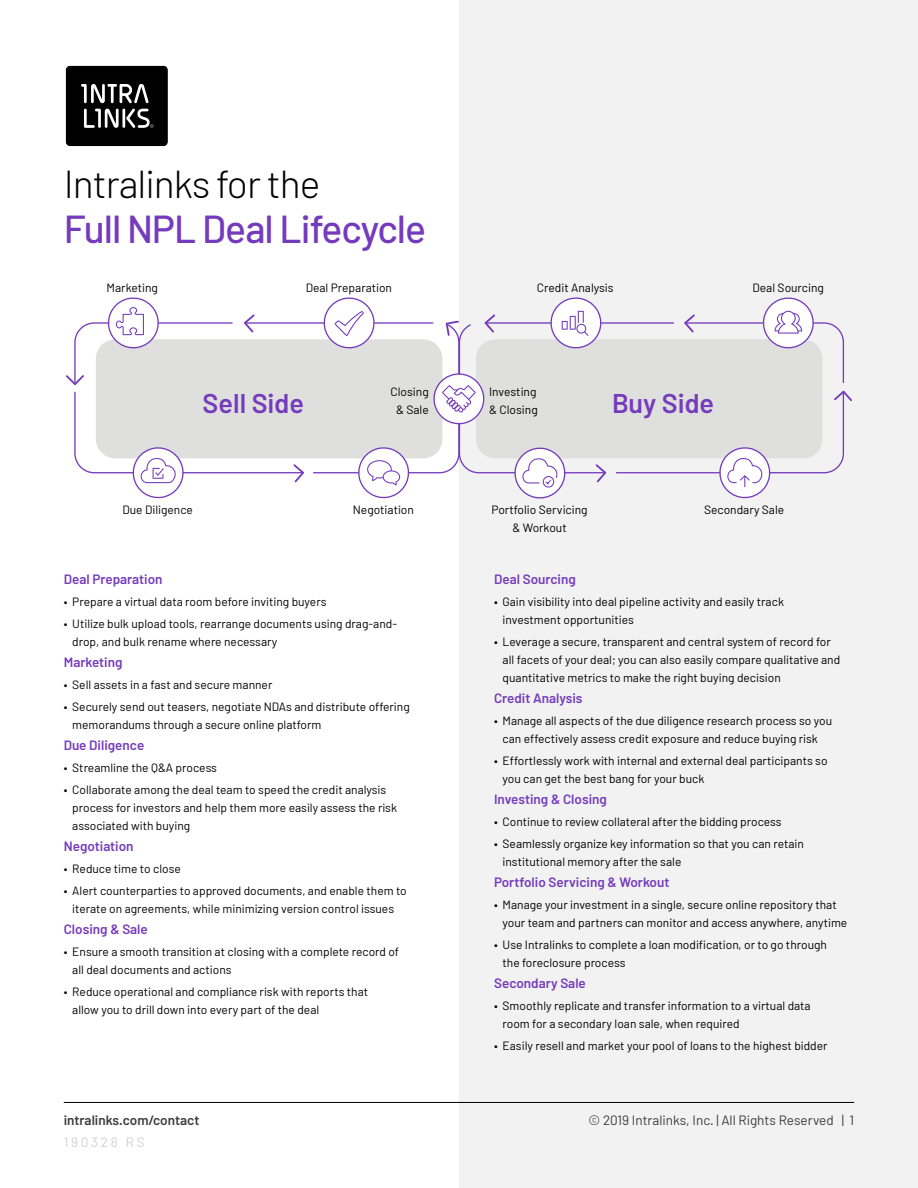
<style>
.page{position:relative;width:918px;height:1188px;background:#fff}
.page>*{position:absolute;margin:0;border:0;box-sizing:border-box;transform-origin:0 0}
.t1{font:500 39px "Barlow";letter-spacing:-.025em;color:#753bbd}
.t2{font:300 39px "Barlow";letter-spacing:-.025em;color:#000}
.t3{font:600 27px "Barlow";color:#753bbd}
.t4{font:600 13.5px "Barlow";color:#753bbd}
.t5{font:13.5px "Barlow";color:#3c3c3b}
.t6{font:600 13.5px "Barlow";color:#3c3c3b}
.t7{font:13.5px "Barlow";letter-spacing:.2em;color:#d0d0d0}
.t8{font:12px/18px "Barlow";color:#000}
</style>
<div class="page">
<div style="left:459px;top:0;width:459px;height:1188px;background:#f2f2f2"></div>
<hr style="left:246px;top:322px;width:187px;height:2px;background:#753bbd">
<svg style="left:66px;top:297px;width:240px;height:202px"></svg>
<div style="left:476px;top:339px;width:346px;height:119px;background:#dfdfde;border-radius:19px"></div>
<hr style="left:486px;top:322px;width:187px;height:2px;background:#753bbd">
<svg style="left:615px;top:297px;width:237px;height:202px"></svg>
<svg style="left:312px;top:297px;width:296px;height:202px"></svg>
<hr style="left:64px;top:1102px;width:790px;height:1px;background:#000">
<svg style="left:65px;top:65px;width:103px;height:82px"></svg>
<h1 class="t2" style="left:64px;top:160px;width:258px">Intralinks for the</h1>
<h1 class="t1" style="left:64px;top:205px;width:364px">Full NPL Deal Lifecycle</h1>
<p class="t8" style="left:107px;top:279px;width:53px">Marketing</p>
<p class="t8" style="left:306px;top:279px;width:88px">Deal Preparation</p>
<p class="t8" style="left:537px;top:279px;width:78px">Credit Analysis</p>
<p class="t8" style="left:752px;top:279px;width:73px">Deal Sourcing</p>
<p class="t8" style="left:391px;top:382px;width:40px;text-align:center">Closing &amp; Sale</p>
<p class="t8" style="left:489px;top:382px;width:50px">Investing &amp; Closing</p>
<h2 class="t3" style="left:203px;top:386px;width:103px">Sell Side</h2>
<h2 class="t3" style="left:612px;top:386px;width:104px">Buy Side</h2>
<p class="t8" style="left:123px;top:501px;width:72px">Due Diligence</p>
<p class="t8" style="left:492px;top:501px;width:98px;text-align:center">Portfolio Servicing &amp; Workout</p>
<p class="t8" style="left:353px;top:501px;width:63px">Negotiation</p>
<p class="t8" style="left:704px;top:501px;width:82px">Secondary Sale</p>
<p class="t4" style="left:64px;top:570px;width:100px">Deal Preparation</p>
<p class="t8" style="left:64px;top:592px;width:264px">• Prepare a virtual data room before inviting buyers</p>
<p class="t8" style="left:72px;top:615px;width:326px;text-indent:-9px">• Utilize bulk upload tools, rearrange documents using drag-and&shy;drop, and bulk rename where necessary</p>
<p class="t4" style="left:64px;top:653px;width:60px">Marketing</p>
<p class="t8" style="left:64px;top:675px;width:210px">• Sell assets in a fast and secure manner</p>
<p class="t8" style="left:72px;top:698px;width:339px;text-indent:-9px">• Securely send out teasers, negotiate NDAs and distribute offering memorandums through a secure online platform</p>
<p class="t4" style="left:64px;top:736px;width:82px">Due Diligence</p>
<p class="t8" style="left:64px;top:758px;width:155px">• Streamline the Q&amp;A process</p>
<p class="t8" style="left:72px;top:781px;width:326px;text-indent:-9px">• Collaborate among the deal team to speed the credit analysis process for investors and help them more easily assess the risk associated with buying</p>
<p class="t4" style="left:64px;top:837px;width:71px">Negotiation</p>
<p class="t8" style="left:64px;top:859px;width:119px">• Reduce time to close</p>
<p class="t8" style="left:64px;top:881px;width:345px;text-align:center">• Alert counterparties to approved documents, and enable them to iterate on agreements, while minimizing version control issues</p>
<p class="t4" style="left:64px;top:920px;width:86px">Closing &amp; Sale</p>
<p class="t8" style="left:72px;top:942px;width:328px;text-indent:-9px">• Ensure a smooth transition at closing with a complete record of all deal documents and actions</p>
<p class="t8" style="left:72px;top:982px;width:297px;text-indent:-9px">• Reduce operational and compliance risk with reports that allow you to drill down into every part of the deal</p>
<p class="t4" style="left:494px;top:570px;width:83px">Deal Sourcing</p>
<p class="t8" style="left:503px;top:592px;width:283px;text-indent:-9px">• Gain visibility into deal pipeline activity and easily track investment opportunities</p>
<p class="t8" style="left:503px;top:633px;width:339px;text-indent:-9px">• Leverage a secure, transparent and central system of record for all facets of your deal; you can also easily compare qualitative and quantitative metrics to make the right buying decision</p>
<p class="t4" style="left:494px;top:689px;width:90px">Credit Analysis</p>
<p class="t8" style="left:494px;top:711px;width:340px;text-align:center">• Manage all aspects of the due diligence research process so you can effectively assess credit exposure and reduce buying risk</p>
<p class="t8" style="left:503px;top:752px;width:326px;text-indent:-9px">• Effortlessly work with internal and external deal participants so you can get the best bang for your buck</p>
<p class="t4" style="left:494px;top:790px;width:114px">Investing &amp; Closing</p>
<p class="t8" style="left:494px;top:812px;width:289px">• Continue to review collateral after the bidding process</p>
<p class="t8" style="left:503px;top:835px;width:303px;text-indent:-9px">• Seamlessly organize key information so that you can retain institutional memory after the sale</p>
<p class="t4" style="left:494px;top:873px;width:177px">Portfolio Servicing &amp; Workout</p>
<p class="t8" style="left:503px;top:895px;width:346px;text-indent:-9px">• Manage your investment in a single, secure online repository that your team and partners can monitor and access anywhere, anytime</p>
<p class="t8" style="left:503px;top:935px;width:326px;text-indent:-9px">• Use Intralinks to complete a loan modification, or to go through the foreclosure process</p>
<p class="t4" style="left:494px;top:974px;width:93px">Secondary Sale</p>
<p class="t8" style="left:503px;top:996px;width:310px;text-indent:-9px">• Smoothly replicate and transfer information to a virtual data room for a secondary loan sale, when required</p>
<p class="t8" style="left:494px;top:1036px;width:335px">• Easily resell and market your pool of loans to the highest bidder</p>
<p class="t6" style="left:64px;top:1112px;width:137px">intralinks.com/contact</p>
<p class="t5" style="left:589px;top:1112px;width:267px">© 2019 Intralinks, Inc. | All Rights Reserved | 1</p>
<p class="t7" style="left:64px;top:1134px;width:82px">190328 RS</p>
</div>
